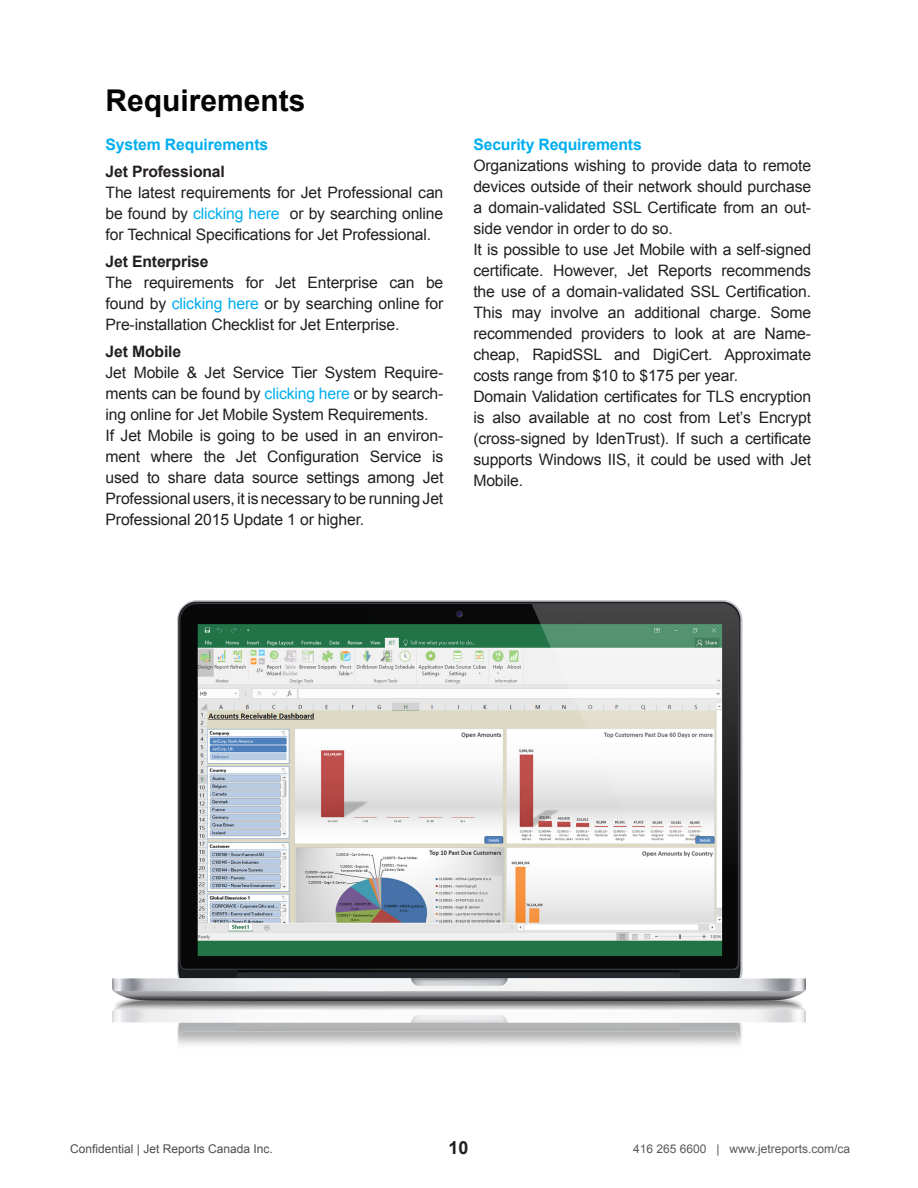
<style>
.page{position:relative;width:918px;height:1188px;background:#fff}
.page>*{position:absolute;margin:0;border:0;box-sizing:border-box;transform-origin:0 0}
.t1{font:700 30px "Arial";color:#040503}
.t2{font:700 18px "Arial";color:#231f20}
.t3{font:15.75px/21px "Arial";letter-spacing:-.01em;color:#231f20;text-align:justify}
.t4{font:700 15.75px "Arial";letter-spacing:-.01em;color:#00aeef}
.t5{font:700 15.75px "Arial";letter-spacing:-.01em;color:#231f20}
.t6{font:12px "Arial";color:#4b4c4d}
.t7{font:12px "Arial";color:#57585a}
.s1{color:#00aeef}
</style>
<div class="page">
<img style="left:112px;top:601px;width:693px;height:444px">
<p class="t1" style="left:106px;top:81px;width:202px">Requirements</p>
<p class="t4" style="left:106px;top:134px;width:164px">System Requirements</p>
<p class="t5" style="left:106px;top:161px;width:121px">Jet Professional</p>
<p class="t3" style="left:106px;top:182px;width:339px">The latest requirements for Jet Professional can be found by <span class="s1">clicking here</span> or by searching online for Technical Specifications for Jet Professional.</p>
<p class="t5" style="left:106px;top:251px;width:104px">Jet Enterprise</p>
<p class="t3" style="left:106px;top:272px;width:339px">The requirements for Jet Enterprise can be found by <span class="s1">clicking here</span> or by searching online for Pre-installation Checklist for Jet Enterprise.</p>
<p class="t5" style="left:106px;top:341px;width:77px">Jet Mobile</p>
<p class="t3" style="left:106px;top:362px;width:339px">Jet Mobile &amp; Jet Service Tier System Require&shy;ments can be found by <span class="s1">clicking here</span> or by search&shy;ing online for Jet Mobile System Requirements.</p>
<p class="t3" style="left:106px;top:425px;width:339px">If Jet Mobile is going to be used in an environ&shy;ment where the Jet Configuration Service is used to share data source settings among Jet Professional users, it is necessary to be running Jet Professional 2015 Update 1 or higher.</p>
<p class="t4" style="left:473px;top:134px;width:170px">Security Requirements</p>
<p class="t3" style="left:473px;top:155px;width:339px">Organizations wishing to provide data to remote devices outside of their network should purchase a domain-validated SSL Certificate from an out&shy;side vendor in order to do so.</p>
<p class="t3" style="left:473px;top:239px;width:339px">It is possible to use Jet Mobile with a self-signed certificate. However, Jet Reports recommends the use of a domain-validated SSL Certification.<br>This may involve an additional charge. Some recommended providers to look at are Name&shy;cheap, RapidSSL and DigiCert. Approximate costs range from $10 to $175 per year.</p>
<p class="t3" style="left:473px;top:386px;width:339px">Domain Validation certificates for TLS encryption is also available at no cost from Let’s Encrypt (cross-signed by IdenTrust). If such a certificate supports Windows IIS, it could be used with Jet Mobile.</p>
<p class="t6" style="left:70px;top:1141px;width:204px">Confidential | Jet Reports Canada Inc.</p>
<p class="t2" style="left:448px;top:1135px;width:22px">10</p>
<p class="t7" style="left:633px;top:1141px;width:219px">416 265 6600 | www.jetreports.com/ca</p>
</div>
